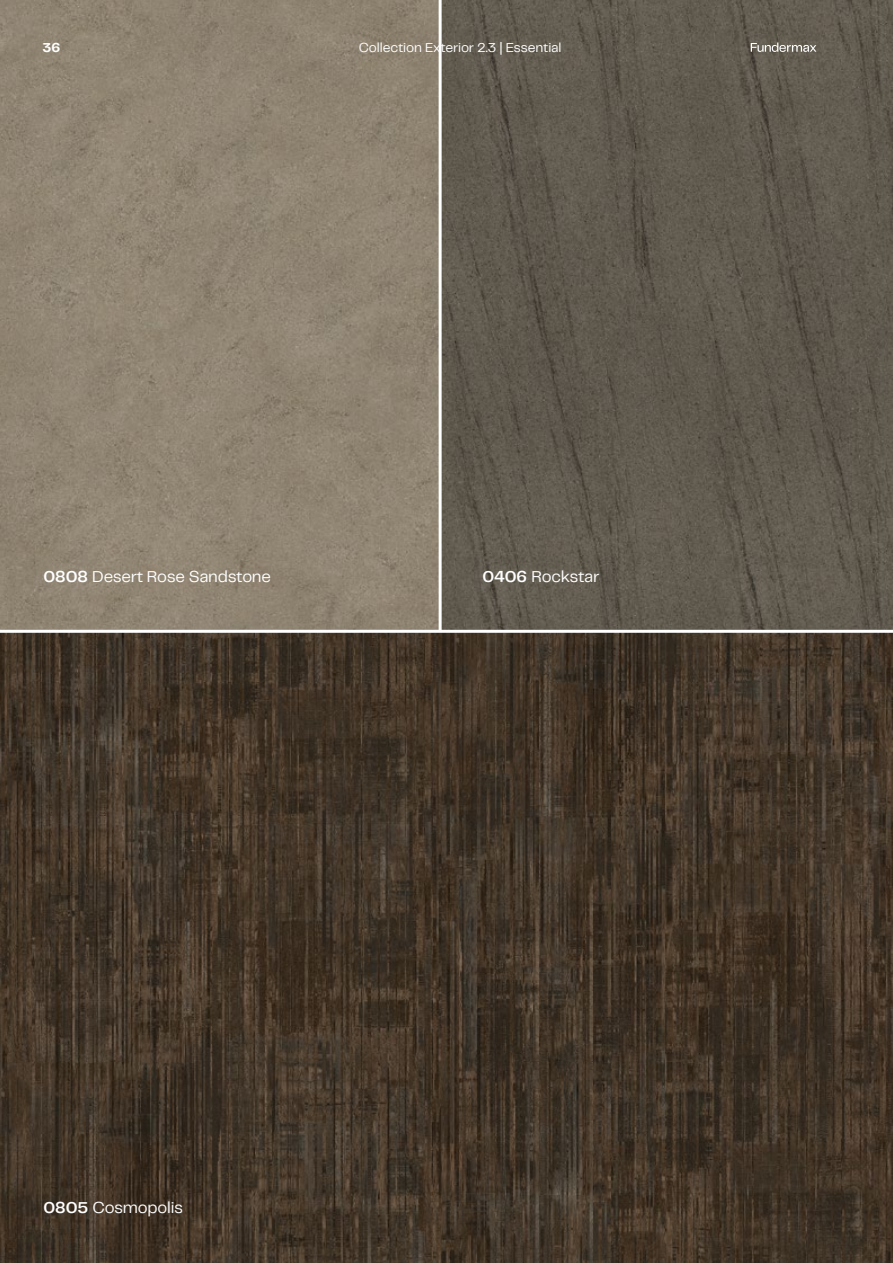
<style>
.page{position:relative;width:893px;height:1263px;background:#fff}
.page>*{position:absolute;margin:0;border:0;box-sizing:border-box;transform-origin:0 0}
.t1{font:16.5px "Telegraf";letter-spacing:-.01em;color:#fff}
.t2{font:13.5px "Telegraf";letter-spacing:-.01em;color:#fff}
.t3{font:700 13.5px "Telegraf";color:#fff}
.s1{font-weight:600}
</style>
<div class="page">
<img style="left:0;top:0;width:893px;height:1263px">
<hr style="left:439px;top:0;width:3px;height:631px;background:#fff">
<hr style="left:0;top:630px;width:893px;height:3px;background:#fff">
<svg style="left:751px;top:43px;width:65px;height:9px"></svg>
<p class="t3" style="left:43px;top:38px;width:19px">36</p>
<p class="t2" style="left:359px;top:38px;width:204px">Collection Exterior 2.3 | Essential</p>
<p class="t1" style="left:43px;top:565px;width:229px"><span class="s1">0808</span> Desert Rose Sandstone</p>
<p class="t1" style="left:483px;top:565px;width:118px"><span class="s1">0406</span> Rockstar</p>
<p class="t1" style="left:43px;top:1197px;width:141px"><span class="s1">0805</span> Cosmopolis</p>
</div>
